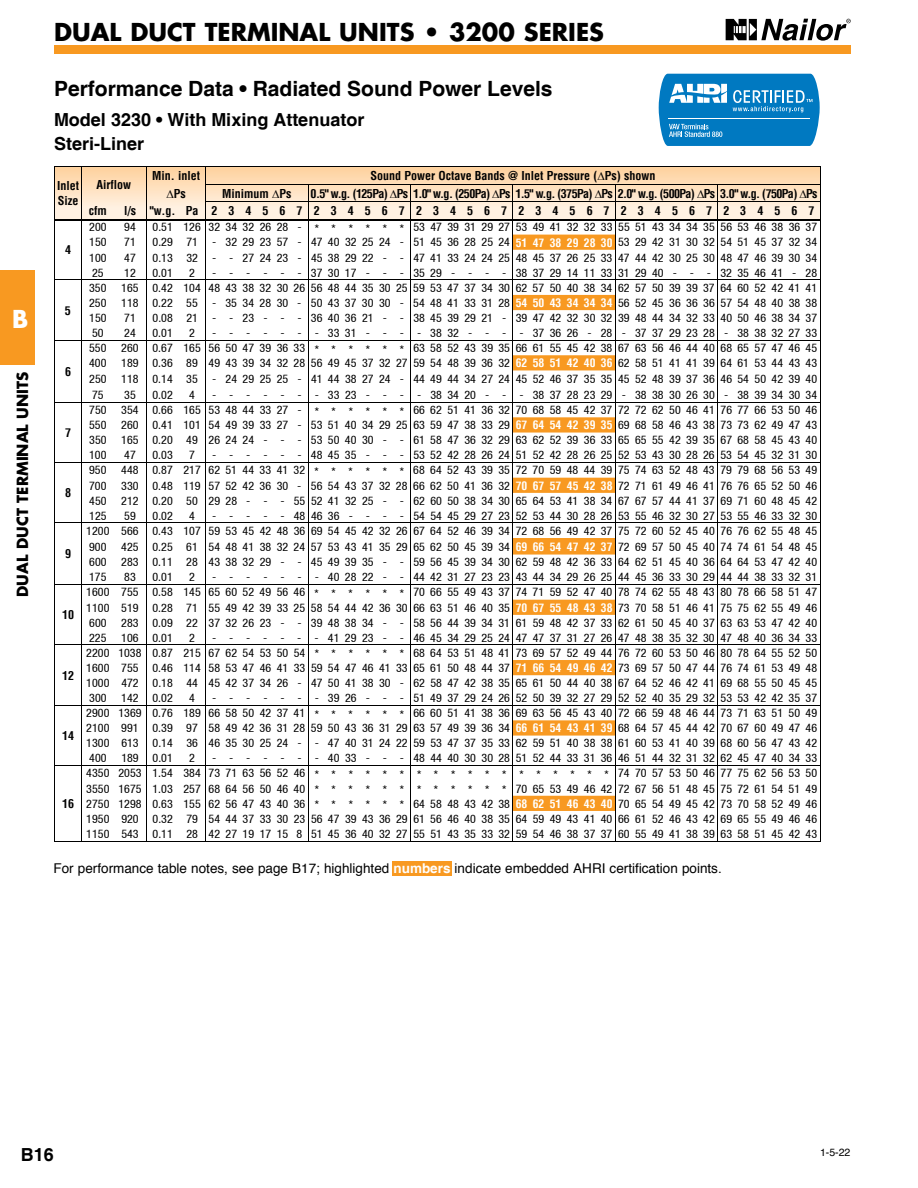
<style>
.page{position:relative;width:918px;height:1188px;background:#fff}
.page>*{position:absolute;margin:0;border:0;box-sizing:border-box;transform-origin:0 0}
.t1{font:700 24px "Futura Std";color:#000}
.t2{font:700 24px "Futura Std";color:#fff}
.t3{font:700 21px "Helvetica";color:#000}
.t4{font:700 18px/24px "Helvetica";color:#000}
.t5{font:700 15px "Futura Std";color:#000}
.t6{font:13.5px "Helvetica";color:#000}
.t7{font:condensed 12px/15.1px "Helvetica 57";letter-spacing:.005em;color:#000;text-align:justify}
.t8{font:700 condensed 12px/15px "Helvetica";color:#000}
.t9{font:700 condensed 12px "Helvetica";letter-spacing:-.05em;color:#000}
.t10{font:700 condensed 12px "Helvetica";letter-spacing:.92em;color:#000}
.t11{font:10.5px "Helvetica";color:#000}
.s1{font-family:"Helvetica";font-weight:700;font-size:11.7px;color:#fff}
.s2{font-weight:700;color:#fff}
</style>
<div class="page">
<div style="left:0;top:270px;width:34px;height:94px;background:#f89921"></div>
<svg style="left:726px;top:19px;width:125px;height:22px"></svg>
<div style="left:54px;top:45px;width:797px;height:8px;background:#f89921"></div>
<svg style="left:659px;top:74px;width:161px;height:72px;background:#288eca"></svg>
<div style="left:393px;top:861px;width:59px;height:15px;background:#f89921"></div>
<svg style="left:54px;top:166px;width:767px;height:676px"></svg>
<h1 class="t1" style="left:54px;top:16px;width:551px">DUAL DUCT TERMINAL UNITS • 3200 SERIES</h1>
<h2 class="t3" style="left:54px;top:76px;width:500px">Performance Data • Radiated Sound Power Levels</h2>
<h3 class="t4" style="left:54px;top:108px;width:312px">Model 3230 • With Mixing Attenuator<br>Steri-Liner</h3>
<p class="t8" style="left:152px;top:168px;width:49px">Min. inlet</p>
<p class="t8" style="left:370px;top:168px;width:287px">Sound Power Octave Bands @ Inlet Pressure (∆Ps) shown</p>
<p class="t8" style="left:166px;top:186px;width:21px">∆Ps</p>
<p class="t8" style="left:222px;top:186px;width:71px">Minimum ∆Ps</p>
<p class="t9" style="left:311px;top:186px;width:508px">0.5" w.g. (125Pa) ∆Ps 1.0" w.g. (250Pa) ∆Ps 1.5" w.g. (375Pa) ∆Ps 2.0" w.g. (500Pa) ∆Ps 3.0" w.g. (750Pa) ∆Ps</p>
<p class="t8" style="left:57px;top:178px;width:24px">Inlet<br>Size</p>
<p class="t8" style="left:97px;top:177px;width:36px">Airflow</p>
<p class="t8" style="left:89px;top:203px;width:19px">cfm</p>
<p class="t10" style="left:124px;top:203px;width:692px">l/s "w.g.Pa 234567234567234567234567234567234567</p>
<h1 class="t2" style="left:12px;top:303px;width:18px">B</h1>
<p class="t5" style="left:12px;top:597px;width:227px;rotate:-90deg">DUAL DUCT TERMINAL UNITS</p>
<p class="t8" style="left:65px;top:242px;width:7px">4</p>
<p class="t8" style="left:65px;top:303px;width:7px">5</p>
<p class="t8" style="left:65px;top:364px;width:7px">6</p>
<p class="t8" style="left:65px;top:425px;width:7px">7</p>
<p class="t8" style="left:65px;top:485px;width:7px">8</p>
<p class="t8" style="left:65px;top:546px;width:7px">9</p>
<p class="t8" style="left:62px;top:607px;width:13px">10</p>
<p class="t8" style="left:62px;top:668px;width:13px">12</p>
<p class="t8" style="left:62px;top:728px;width:13px">14</p>
<p class="t8" style="left:62px;top:796px;width:13px">16</p>
<p class="t7" style="left:89px;top:219px;width:19px">200</p>
<p class="t7" style="left:124px;top:219px;width:13px">94</p>
<p class="t7" style="left:153px;top:219px;width:666px">0.51 126 3234322628 - * * * * * * 534739312927534941323233555143343435565346383637</p>
<p class="t7" style="left:89px;top:235px;width:19px">150</p>
<p class="t7" style="left:124px;top:235px;width:13px">71</p>
<p class="t7" style="left:153px;top:235px;width:666px">0.29 71 - 32 29 23 57 - 47 40 32 25 24 - 51 45 36 28 25 24 <span class="s1">51 47 38 29 28 30</span> 53 29 42 31 30 32 54 51 45 37 32 34</p>
<p class="t7" style="left:89px;top:250px;width:19px">100</p>
<p class="t7" style="left:124px;top:250px;width:13px">47</p>
<p class="t7" style="left:153px;top:250px;width:666px">0.13 32 - - 272423 - 45382922 - - 474133242425484537262533474442302530484746393034</p>
<p class="t7" style="left:92px;top:265px;width:13px">25</p>
<p class="t7" style="left:124px;top:265px;width:13px">12</p>
<p class="t7" style="left:152px;top:265px;width:22px">0.01</p>
<p class="t7" style="left:189px;top:265px;width:7px">2</p>
<p class="t7" style="left:212px;top:265px;width:606px">- - - - - - 373017 - - - 3529 - - - - 383729141133312940 - - - 32354641 - 28</p>
<p class="t7" style="left:89px;top:280px;width:730px">350 165 0.42 104 48 43 38 32 30 26 56 48 44 35 30 25 59 53 47 37 34 30 62 57 50 40 38 34 62 57 50 39 39 37 64 60 52 42 41 41<br>250 118 0.22 55 - 35 34 28 30 - 50 43 37 30 30 - 54 48 41 33 31 28 <span class="s1">54 50 43 34 34 34</span> 56 52 45 36 36 36 57 54 48 40 38 38<br>150</p>
<p class="t7" style="left:124px;top:310px;width:13px">71</p>
<p class="t7" style="left:153px;top:310px;width:666px">0.08 21 - - 23 - - - 36403621 - - 3845392921 - 394742323032394844343233405046383437</p>
<p class="t7" style="left:92px;top:325px;width:13px">50</p>
<p class="t7" style="left:124px;top:325px;width:13px">24</p>
<p class="t7" style="left:152px;top:325px;width:22px">0.01</p>
<p class="t7" style="left:189px;top:325px;width:7px">2</p>
<p class="t7" style="left:212px;top:325px;width:606px">- - - - - - - 3331 - - - - 3832 - - - - 373626 - 28 - 3737292328 - 3838322733</p>
<p class="t7" style="left:89px;top:340px;width:730px;line-height:15.6px">550 260 0.67 165 56 50 47 39 36 33 * * * * * * 63 58 52 43 39 35 66 61 55 45 42 38 67 63 56 46 44 40 68 65 57 47 46 45<br>400 189 0.36 89 49 43 39 34 32 28 56 49 45 37 32 27 59 54 48 39 36 32 <span class="s1">62 58 51 42 40 36</span> 62 58 51 41 41 39 64 61 53 44 43 43<br>250 118 0.14 35 - 24 29 25 25 - 41 44 38 27 24 - 44 49 44 34 27 24 45 52 46 37 35 35 45 52 48 39 37 36 46 54 50 42 39 40<br>75</p>
<p class="t7" style="left:124px;top:387px;width:13px">35</p>
<p class="t7" style="left:153px;top:387px;width:22px">0.02</p>
<p class="t7" style="left:189px;top:387px;width:7px">4</p>
<p class="t7" style="left:212px;top:387px;width:606px">- - - - - - - 3323 - - - - 383420 - - - 3837282329 - 3838302630 - 3839343034</p>
<p class="t7" style="left:89px;top:402px;width:730px">750 354 0.66 165 5348443327 - * * * * * * 666251413632706858454237727262504641767766535046<br>550 260 0.41 101 54 49 39 33 27 - 53 51 40 34 29 25 63 59 47 38 33 29 <span class="s1">67 64 54 42 39 35</span> 69 68 58 46 43 38 73 73 62 49 47 43<br>350 165 0.20 49 26 24 24 - - - 53 50 40 30 - - 61 58 47 36 32 29 63 62 52 39 36 33 65 65 55 42 39 35 67 68 58 45 43 40<br>100</p>
<p class="t7" style="left:124px;top:447px;width:13px">47</p>
<p class="t7" style="left:152px;top:447px;width:22px">0.03</p>
<p class="t7" style="left:189px;top:447px;width:7px">7</p>
<p class="t7" style="left:212px;top:447px;width:606px">- - - - - - 484535 - - - 535242282624515242282625525343302826535445323130</p>
<p class="t7" style="left:89px;top:463px;width:730px">950 448 0.87 217 62 51 44 33 41 32 * * * * * * 68 64 52 43 39 35 72 70 59 48 44 39 75 74 63 52 48 43 79 79 68 56 53 49<br>700 330 0.48 119 57 52 42 36 30 - 56 54 43 37 32 28 66 62 50 41 36 32 <span class="s1">70 67 57 45 42 38</span> 72 71 61 49 46 41 76 76 65 52 50 46<br>450 212 0.20 50 29 28 - - - 55 52 41 32 25 - - 62 60 50 38 34 30 65 64 53 41 38 34 67 67 57 44 41 37 69 71 60 48 45 42<br>125</p>
<p class="t7" style="left:124px;top:508px;width:13px">59</p>
<p class="t7" style="left:153px;top:508px;width:22px">0.02</p>
<p class="t7" style="left:189px;top:508px;width:7px">4</p>
<p class="t7" style="left:212px;top:508px;width:606px">- - - - - 484636 - - - - 545445292723525344302826535546323027535546333230</p>
<p class="t7" style="left:86px;top:523px;width:732px;line-height:15.6px">1200 566 0.43 107 59 53 45 42 48 36 69 54 45 42 32 26 67 64 52 46 39 34 72 68 56 49 42 37 75 72 60 52 45 40 76 76 62 55 48 45<br>900 425 0.25 61 54 48 41 38 32 24 57 53 43 41 35 29 65 62 50 45 39 34 <span class="s1">69 66 54 47 42 37</span> 72 69 57 50 45 40 74 74 61 54 48 45<br>600 283 0.11 28 43 38 32 29 - - 45 49 39 35 - - 59 56 45 39 34 30 62 59 48 42 36 33 64 62 51 45 40 36 64 64 53 47 42 40<br>175</p>
<p class="t7" style="left:124px;top:570px;width:13px">83</p>
<p class="t7" style="left:152px;top:570px;width:22px">0.01</p>
<p class="t7" style="left:189px;top:570px;width:7px">2</p>
<p class="t7" style="left:212px;top:570px;width:606px">- - - - - - - 402822 - - 444231272323434434292625444536333029444438333231</p>
<p class="t7" style="left:86px;top:585px;width:732px">1600 755 0.58 145 65 60 52 49 56 46 * * * * * * 70 66 55 49 43 37 74 71 59 52 47 40 78 74 62 55 48 43 80 78 66 58 51 47<br>1100 519 0.28 71 55 49 42 39 33 25 58 54 44 42 36 30 66 63 51 46 40 35 <span class="s1">70 67 55 48 43 38</span> 73 70 58 51 46 41 75 75 62 55 49 46<br>600 283 0.09 22 37 32 26 23 - - 39 48 38 34 - - 58 56 44 39 34 31 61 59 48 42 37 33 62 61 50 45 40 37 63 63 53 47 42 40<br>225 106 0.01</p>
<p class="t7" style="left:189px;top:630px;width:7px">2</p>
<p class="t7" style="left:212px;top:630px;width:606px">- - - - - - - 412923 - - 464534292524474737312726474838353230474840363433</p>
<p class="t7" style="left:86px;top:645px;width:732px">2200 1038 0.87 215 67 62 54 53 50 54 * * * * * * 68 64 53 51 48 41 73 69 57 52 49 44 76 72 60 53 50 46 80 78 64 55 52 50<br>1600 755 0.46 114 58 53 47 46 41 33 59 54 47 46 41 33 65 61 50 48 44 37 <span class="s1">71 66 54 49 46 42</span> 73 69 57 50 47 44 76 74 61 53 49 48<br>1000 472 0.18 44 45 42 37 34 26 - 47 50 41 38 30 - 62 58 47 42 38 35 65 61 50 44 40 38 67 64 52 46 42 41 69 68 55 50 45 45<br>300 142 0.02</p>
<p class="t7" style="left:189px;top:690px;width:7px">4</p>
<p class="t7" style="left:212px;top:690px;width:606px">- - - - - - - 3926 - - - 514937292426525039322729525240352932535342423537</p>
<p class="t7" style="left:86px;top:705px;width:732px">2900 1369 0.76 189 66 58 50 42 37 41 * * * * * * 66 60 51 41 38 36 69 63 56 45 43 40 72 66 59 48 46 44 73 71 63 51 50 49<br>2100 991 0.39 97 58 49 42 36 31 28 59 50 43 36 31 29 63 57 49 39 36 34 <span class="s1">66 61 54 43 41 39</span> 68 64 57 45 44 42 70 67 60 49 47 46<br>1300 613 0.14 36 46 35 30 25 24 - - 47 40 31 24 22 59 53 47 37 35 33 62 59 51 40 38 38 61 60 53 41 40 39 68 60 56 47 43 42<br>400 189 0.01</p>
<p class="t7" style="left:189px;top:751px;width:7px">2</p>
<p class="t7" style="left:212px;top:751px;width:606px">- - - - - - - 4033 - - - 484440303028515244333136465144323132624547403433</p>
<p class="t7" style="left:86px;top:766px;width:732px">4350 2053 1.54 384 737163565246 * * * * * * * * * * * * * * * * * * 747057535046777562565350<br>3550 1675 1.03 257 686456504640 * * * * * * * * * * * * 706553494642726756514845757261545149<br>2750 1298 0.63 155 62 56 47 43 40 36 * * * * * * 64 58 48 43 42 38 <span class="s1">68 62 51 46 43 40</span> 70 65 54 49 45 42 73 70 58 52 49 46<br>1950 920 0.32 79 54 44 37 33 30 23 56 47 39 43 36 29 61 56 46 40 38 35 64 59 49 43 41 40 66 61 52 46 43 42 69 65 55 49 46 46<br>1150 543 0.11 28 42 27 19 17 15 8 51 45 36 40 32 27 55 51 43 35 33 32 59 54 46 38 37 37 60 55 49 41 38 39 63 58 51 45 42 43</p>
<p class="t6" style="left:54px;top:860px;width:670px">For performance table notes, see page B17; highlighted <span class="s2">numbers</span> indicate embedded AHRI certification points.</p>
<h3 class="t4" style="left:21px;top:1143px;width:35px">B16</h3>
<p class="t11" style="left:820px;top:1145px;width:32px">1-5-22</p>
</div>
